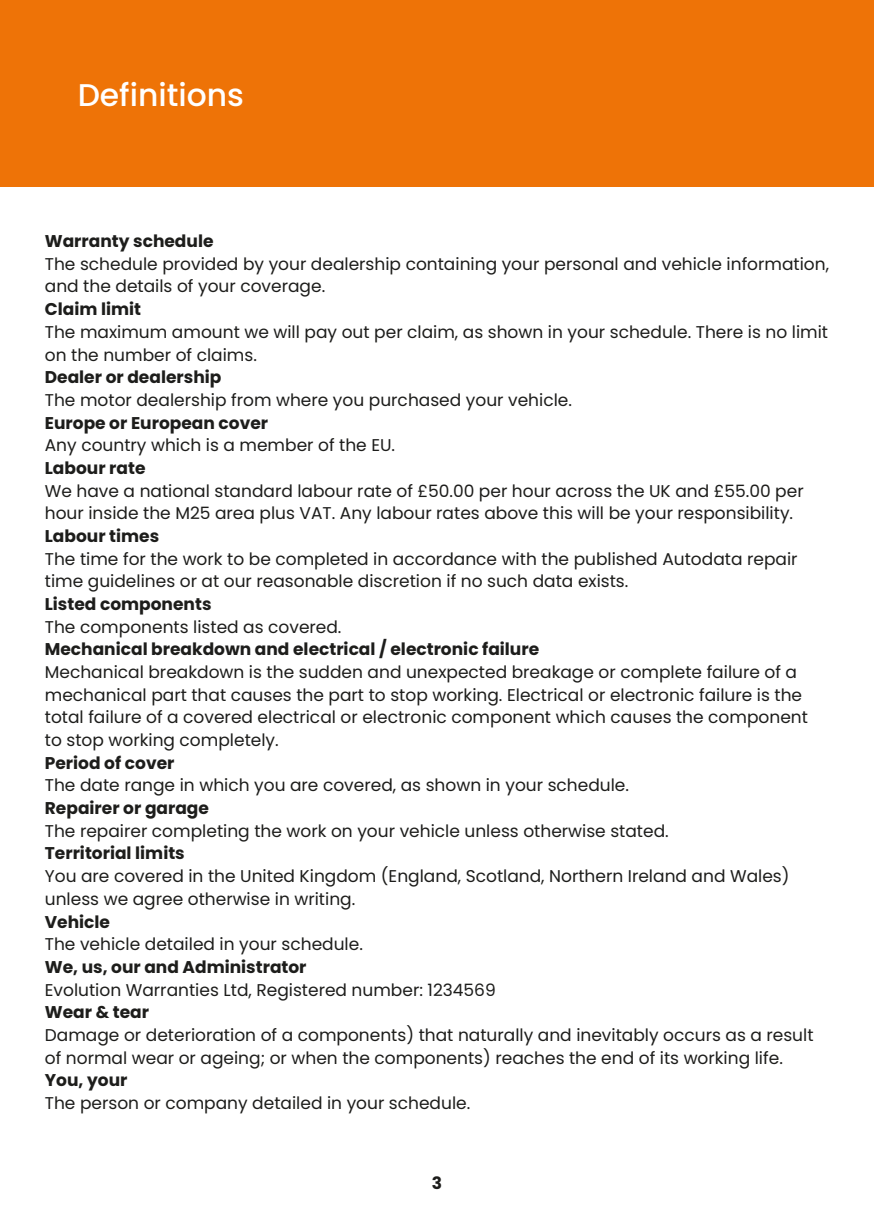
<style>
.page{position:relative;width:874px;height:1225px;background:#fff}
.page>*{position:absolute;margin:0;border:0;box-sizing:border-box;transform-origin:0 0}
.t1{font:500 31.4px "Poppins";color:#fff}
.t2{font:17px/22.6px "Poppins";color:#1d1d1b}
.t3{font:700 17px "Poppins";color:#1d1d1b}
</style>
<div class="page">
<div style="left:0;top:0;width:873px;height:187px;background:#ee7307"></div>
<h1 class="t1" style="left:78px;top:76px;width:168px">Definitions</h1>
<p class="t3" style="left:45px;top:231px;width:170px">Warranty schedule</p>
<p class="t2" style="left:45px;top:253px;width:785px">The schedule provided by your dealership containing your personal and vehicle information, and the details of your coverage.</p>
<p class="t3" style="left:45px;top:299px;width:98px">Claim limit</p>
<p class="t2" style="left:45px;top:321px;width:784px">The maximum amount we will pay out per claim, as shown in your schedule. There is no limit on the number of claims.</p>
<p class="t3" style="left:45px;top:367px;width:178px">Dealer or dealership</p>
<p class="t2" style="left:45px;top:389px;width:528px">The motor dealership from where you purchased your vehicle.</p>
<p class="t3" style="left:45px;top:413px;width:225px">Europe or European cover</p>
<p class="t2" style="left:45px;top:434px;width:351px">Any country which is a member of the EU.</p>
<p class="t3" style="left:45px;top:458px;width:102px">Labour rate</p>
<p class="t2" style="left:45px;top:479px;width:760px">We have a national standard labour rate of £50.00 per hour across the UK and £55.00 per hour inside the M25 area plus VAT. Any labour rates above this will be your responsibility.</p>
<p class="t3" style="left:45px;top:526px;width:116px">Labour times</p>
<p class="t2" style="left:45px;top:547px;width:753px">The time for the work to be completed in accordance with the published Autodata repair time guidelines or at our reasonable discretion if no such data exists.</p>
<p class="t3" style="left:45px;top:594px;width:168px">Listed components</p>
<p class="t2" style="left:45px;top:615px;width:298px">The components listed as covered.</p>
<p class="t3" style="left:45px;top:639px;width:495px">Mechanical breakdown and electrical / electronic failure</p>
<p class="t2" style="left:45px;top:661px;width:764px">Mechanical breakdown is the sudden and unexpected breakage or complete failure of a mechanical part that causes the part to stop working. Electrical or electronic failure is the total failure of a covered electrical or electronic component which causes the component to stop working completely.</p>
<p class="t3" style="left:45px;top:753px;width:131px">Period of cover</p>
<p class="t2" style="left:45px;top:774px;width:585px">The date range in which you are covered, as shown in your schedule.</p>
<p class="t3" style="left:45px;top:798px;width:165px">Repairer or garage</p>
<p class="t2" style="left:45px;top:819px;width:625px">The repairer completing the work on your vehicle unless otherwise stated.</p>
<p class="t3" style="left:45px;top:843px;width:141px">Territorial limits</p>
<p class="t2" style="left:45px;top:865px;width:745px">You are covered in the United Kingdom (England, Scotland, Northern Ireland and Wales) unless we agree otherwise in writing.</p>
<p class="t3" style="left:45px;top:911px;width:67px">Vehicle</p>
<p class="t2" style="left:45px;top:933px;width:319px">The vehicle detailed in your schedule.</p>
<p class="t3" style="left:45px;top:957px;width:263px">We, us, our and Administrator</p>
<p class="t2" style="left:45px;top:978px;width:452px">Evolution Warranties Ltd, Registered number: 1234569</p>
<p class="t3" style="left:45px;top:1002px;width:106px">Wear &amp; tear</p>
<p class="t2" style="left:45px;top:1023px;width:769px">Damage or deterioration of a components) that naturally and inevitably occurs as a result of normal wear or ageing; or when the components) reaches the end of its working life.</p>
<p class="t3" style="left:45px;top:1070px;width:84px">You, your</p>
<p class="t2" style="left:45px;top:1091px;width:427px">The person or company detailed in your schedule.</p>
<p class="t3" style="left:431px;top:1173px;width:12px">3</p>
</div>
